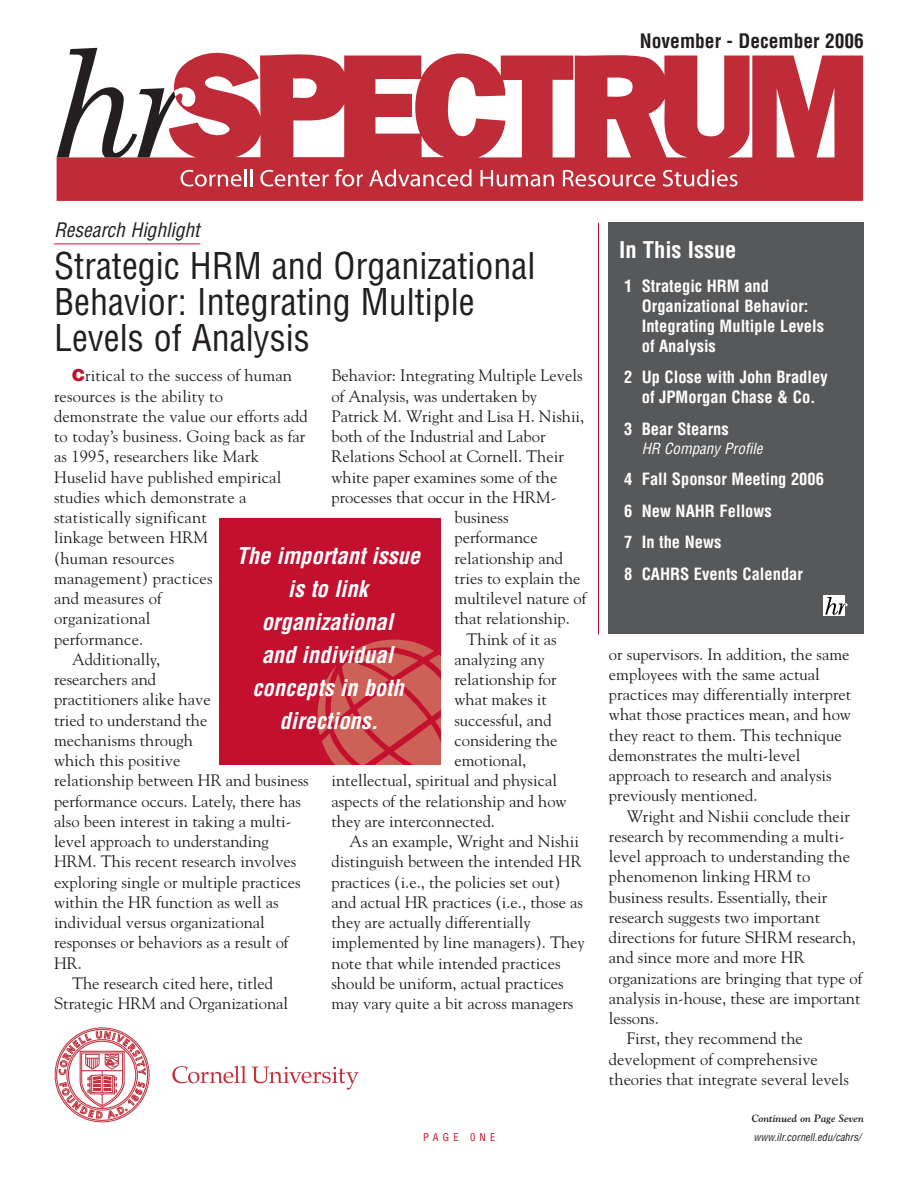
<style>
.page{position:relative;width:918px;height:1188px;background:#fff}
.page>*{position:absolute;margin:0;border:0;box-sizing:border-box;transform-origin:0 0}
.t1{font:condensed 36px/36px "Helvetica";color:#231f20}
.t2{font:italic 700 condensed 22.5px/33px "Helvetica";color:#fff;text-align:center}
.t3{font:700 condensed 22.5px "Helvetica";color:#fff}
.t4{font:700 condensed 19.5px "Helvetica";color:#231f20}
.t5{font:italic condensed 19.5px "Helvetica";color:#231f20}
.t6{font:16.5px/20.2px "Goudy";color:#231f20}
.t7{font:700 condensed 16.5px/19.8px "Helvetica";color:#fff}
.t8{font:italic condensed 15px "Helvetica";color:#fff}
.t9{font:italic condensed 10.5px "Helvetica";color:#231f20}
.t10{font:italic 700 10.5px "Goudy";color:#231f20}
.t11{font:condensed 10.5px "Helvetica";letter-spacing:.4em;color:#c3102f}
.s1{font-family:"Helvetica";font-weight:900;color:#c3102f}
</style>
<div class="page">
<svg style="left:59px;top:1028px;width:87px;height:91px"></svg>
<svg style="left:172px;top:1066px;width:74px;height:17px"></svg>
<svg style="left:252px;top:1067px;width:107px;height:23px"></svg>
<div style="left:609px;top:223px;width:255px;height:411px;background:#57585a"></div>
<div style="left:824px;top:596px;width:21px;height:20px;background:#fff"></div>
<svg style="left:825px;top:597px;width:23px;height:18px"></svg>
<hr style="left:598px;top:223px;width:1px;height:412px;background:#c3102f">
<hr style="left:54px;top:244px;width:146px;height:1px;background:#c3102f">
<svg style="left:57px;top:52px;width:806px;height:149px;fill:#bf2b37"></svg>
<svg style="left:57px;top:48px;width:138px;height:109px"></svg>
<svg style="left:181px;top:170px;width:61px;height:17px"></svg>
<hr style="left:244px;top:169px;width:3px;height:17px;background:#fff">
<svg style="left:250px;top:169px;width:2px;height:17px"></svg>
<svg style="left:260px;top:170px;width:69px;height:17px"></svg>
<svg style="left:335px;top:169px;width:28px;height:18px"></svg>
<svg style="left:369px;top:169px;width:103px;height:18px"></svg>
<svg style="left:481px;top:170px;width:73px;height:17px"></svg>
<svg style="left:563px;top:170px;width:92px;height:17px"></svg>
<svg style="left:663px;top:169px;width:75px;height:18px"></svg>
<div style="left:220px;top:518px;width:221px;height:247px;background:#c3102f"></div>
<svg style="left:317px;top:640px;width:124px;height:125px"></svg>
<p class="t4" style="left:640px;top:30px;width:226px">November - December 2006</p>
<p class="t5" style="left:54px;top:219px;width:147px">Research Highlight</p>
<h1 class="t1" style="left:54px;top:249px;width:483px">Strategic HRM and Organizational<br>Behavior: Integrating Multiple<br>Levels of Analysis</h1>
<p class="t6" style="left:332px;top:365px;width:253px">Behavior: Integrating Multiple Levels</p>
<p class="t6" style="left:332px;top:386px;width:207px">of Analysis, was undertaken by</p>
<p class="t6" style="left:332px;top:406px;width:254px">Patrick M. Wright and Lisa H. Nishii,</p>
<p class="t6" style="left:332px;top:426px;width:216px">both of the Industrial and Labor</p>
<p class="t6" style="left:332px;top:446px;width:234px">Relations School at Cornell. Their</p>
<p class="t6" style="left:332px;top:467px;width:227px">white paper examines some of the</p>
<p class="t6" style="left:332px;top:487px;width:226px">processes that occur in the HRM-</p>
<p class="t6" style="left:455px;top:507px;width:56px">business</p>
<p class="t6" style="left:455px;top:527px;width:85px">performance</p>
<p class="t6" style="left:455px;top:548px;width:110px">relationship and</p>
<p class="t6" style="left:455px;top:568px;width:128px">tries to explain the</p>
<p class="t6" style="left:455px;top:588px;width:133px">multilevel nature of</p>
<p class="t6" style="left:455px;top:608px;width:117px">that relationship.</p>
<p class="t6" style="left:467px;top:629px;width:92px">Think of it as</p>
<p class="t6" style="left:455px;top:649px;width:92px">analyzing any</p>
<p class="t6" style="left:455px;top:669px;width:104px">relationship for</p>
<p class="t6" style="left:455px;top:689px;width:94px">what makes it</p>
<p class="t6" style="left:455px;top:710px;width:99px">successful, and</p>
<p class="t6" style="left:455px;top:730px;width:105px">considering the</p>
<p class="t6" style="left:455px;top:750px;width:73px">emotional,</p>
<p class="t6" style="left:332px;top:770px;width:227px">intellectual, spiritual and physical</p>
<p class="t6" style="left:332px;top:791px;width:237px">aspects of the relationship and how</p>
<p class="t6" style="left:332px;top:811px;width:165px">they are interconnected.</p>
<p class="t6" style="left:350px;top:831px;width:231px">As an example, Wright and Nishii</p>
<p class="t6" style="left:332px;top:851px;width:252px">distinguish between the intended HR</p>
<p class="t6" style="left:332px;top:872px;width:231px">practices (i.e., the policies set out)</p>
<p class="t6" style="left:332px;top:892px;width:253px">and actual HR practices (i.e., those as</p>
<p class="t6" style="left:332px;top:912px;width:201px">they are actually differentially</p>
<p class="t6" style="left:332px;top:932px;width:255px">implemented by line managers). They</p>
<p class="t6" style="left:332px;top:953px;width:231px">note that while intended practices</p>
<p class="t6" style="left:332px;top:973px;width:234px">should be uniform, actual practices</p>
<p class="t6" style="left:332px;top:993px;width:243px">may vary quite a bit across managers</p>
<p class="t6" style="left:72px;top:365px;width:222px"><span class="s1">C</span>ritical to the success of human</p>
<p class="t6" style="left:54px;top:386px;width:171px">resources is the ability to</p>
<p class="t6" style="left:54px;top:406px;width:255px">demonstrate the value our efforts add</p>
<p class="t6" style="left:54px;top:426px;width:253px">to today’s business. Going back as far</p>
<p class="t6" style="left:54px;top:446px;width:206px">as 1995, researchers like Mark</p>
<p class="t6" style="left:54px;top:467px;width:229px">Huselid have published empirical</p>
<p class="t6" style="left:54px;top:487px;width:194px">studies which demonstrate a</p>
<p class="t6" style="left:54px;top:507px;width:154px">statistically significant</p>
<p class="t6" style="left:54px;top:527px;width:156px">linkage between HRM</p>
<p class="t6" style="left:54px;top:548px;width:122px">(human resources</p>
<p class="t6" style="left:54px;top:568px;width:160px">management) practices</p>
<p class="t6" style="left:54px;top:588px;width:109px">and measures of</p>
<p class="t6" style="left:54px;top:608px;width:98px">organizational</p>
<p class="t6" style="left:54px;top:629px;width:91px">performance.</p>
<p class="t6" style="left:72px;top:649px;width:90px">Additionally,</p>
<p class="t6" style="left:54px;top:669px;width:104px">researchers and</p>
<p class="t6" style="left:54px;top:689px;width:158px">practitioners alike have</p>
<p class="t6" style="left:54px;top:710px;width:155px">tried to understand the</p>
<p class="t6" style="left:54px;top:730px;width:140px">mechanisms through</p>
<p class="t6" style="left:54px;top:750px;width:128px">which this positive</p>
<p class="t6" style="left:54px;top:770px;width:256px">relationship between HR and business</p>
<p class="t6" style="left:54px;top:791px;width:249px">performance occurs. Lately, there has</p>
<p class="t6" style="left:54px;top:811px;width:239px">also been interest in taking a multi-</p>
<p class="t6" style="left:54px;top:831px;width:216px">level approach to understanding</p>
<p class="t6" style="left:54px;top:851px;width:244px">HRM. This recent research involves</p>
<p class="t6" style="left:54px;top:872px;width:248px">exploring single or multiple practices</p>
<p class="t6" style="left:54px;top:892px;width:226px">within the HR function as well as</p>
<p class="t6" style="left:54px;top:912px;width:212px">individual versus organizational</p>
<p class="t6" style="left:54px;top:932px;width:236px">responses or behaviors as a result of</p>
<p class="t6" style="left:54px;top:953px;width:29px">HR.</p>
<p class="t6" style="left:72px;top:973px;width:203px">The research cited here, titled</p>
<p class="t6" style="left:54px;top:993px;width:236px">Strategic HRM and Organizational</p>
<h2 class="t2" style="left:237px;top:539px;width:185px">The important issue is to link organizational<br>and individual concepts in both directions.</h2>
<h2 class="t3" style="left:619px;top:237px;width:119px">In This Issue</h2>
<p class="t7" style="left:642px;top:277px;width:184px;text-indent:-18px">1 Strategic HRM and<br>Organizational Behavior:<br>Integrating Multiple Levels of Analysis</p>
<p class="t7" style="left:624px;top:368px;width:205px;text-align:center">2 Up Close with John Bradley of JPMorgan Chase &amp; Co.</p>
<p class="t7" style="left:624px;top:419px;width:106px">3 Bear Stearns</p>
<p class="t8" style="left:642px;top:440px;width:122px">HR Company Profile</p>
<p class="t7" style="left:624px;top:463px;width:201px;line-height:31.8px">4 Fall Sponsor Meeting 2006<br>6 New NAHR Fellows<br>7 In the News<br>8 CAHRS Events Calendar</p>
<p class="t6" style="left:609px;top:644px;width:244px">or supervisors. In addition, the same employees with the same actual practices may differentially interpret what those practices mean, and how they react to them. This technique demonstrates the multi-level approach to research and analysis previously mentioned.</p>
<p class="t6" style="left:627px;top:806px;width:225px">Wright and Nishii conclude their</p>
<p class="t6" style="left:609px;top:826px;width:237px">research by recommending a multi-</p>
<p class="t6" style="left:609px;top:846px;width:243px">level approach to understanding the</p>
<p class="t6" style="left:609px;top:866px;width:203px">phenomenon linking HRM to</p>
<p class="t6" style="left:609px;top:887px;width:220px">business results. Essentially, their</p>
<p class="t6" style="left:609px;top:907px;width:213px">research suggests two important</p>
<p class="t6" style="left:609px;top:927px;width:248px">directions for future SHRM research,</p>
<p class="t6" style="left:609px;top:947px;width:197px">and since more and more HR</p>
<p class="t6" style="left:609px;top:968px;width:255px">organizations are bringing that type of</p>
<p class="t6" style="left:609px;top:988px;width:253px">analysis in-house, these are important</p>
<p class="t6" style="left:609px;top:1008px;width:51px">lessons.</p>
<p class="t6" style="left:627px;top:1028px;width:177px">First, they recommend the</p>
<p class="t6" style="left:609px;top:1049px;width:210px">development of comprehensive</p>
<p class="t6" style="left:609px;top:1069px;width:242px">theories that integrate several levels</p>
<p class="t10" style="left:752px;top:1112px;width:114px">Continued on Page Seven</p>
<p class="t11" style="left:423px;top:1131px;width:74px">PAGE 0NE</p>
<p class="t9" style="left:753px;top:1131px;width:109px">www.ilr.cornell.edu/cahrs/</p>
</div>
